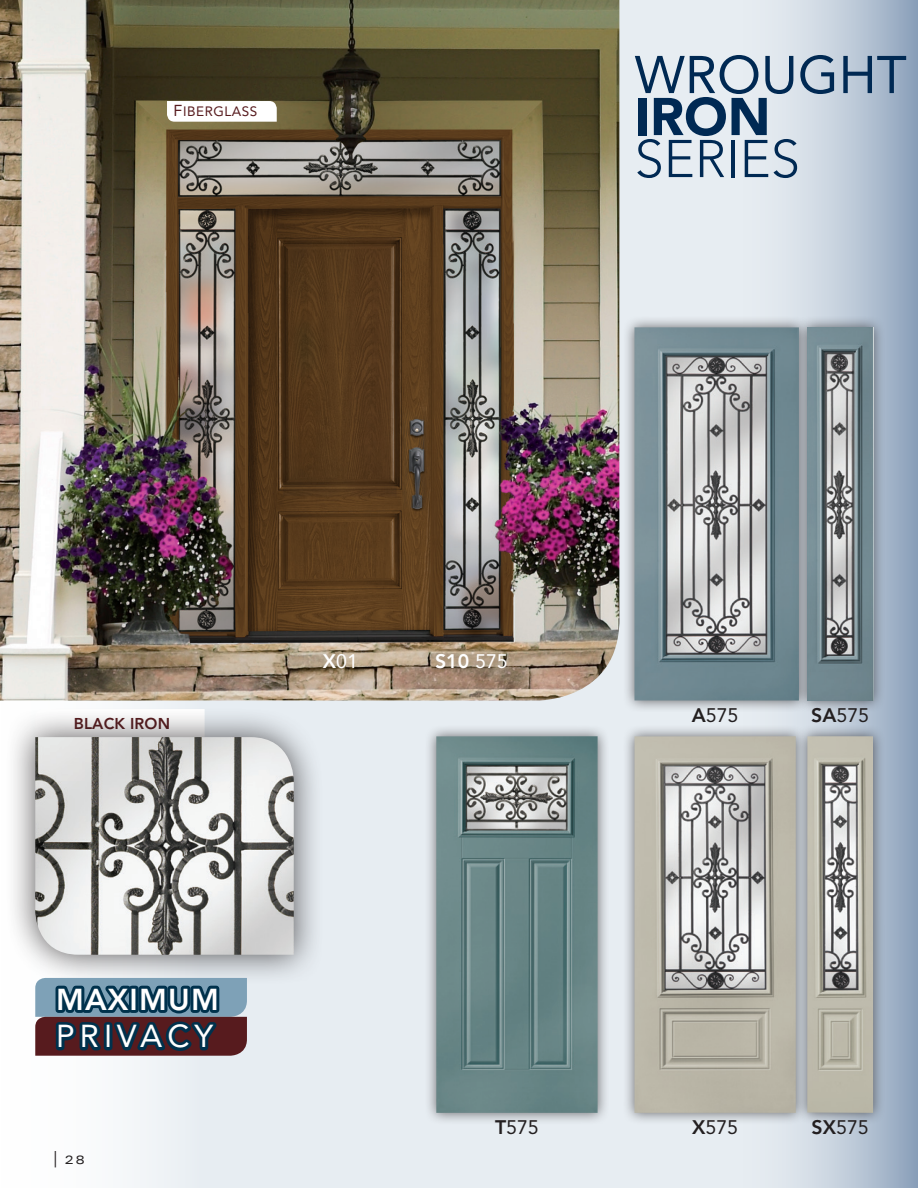
<style>
.page{position:relative;width:918px;height:1188px;background:#e7edf2}
.page>*{position:absolute;margin:0;border:0;box-sizing:border-box;transform-origin:0 0}
.t1{font:52.5px "Avenir";color:#002953}
.t2{font:300 52.5px "Avenir";color:#002953}
.t3{font:900 52.5px "Avenir";color:#002953}
.t4{font:31.5px "Avenir";letter-spacing:.16em;color:#fff}
.t5{font:800 30px "Avenir";letter-spacing:.04em;color:#fff}
.t6{font:19.5px "Avenir";color:#231f20}
.t7{font:800 19.5px "Avenir";color:#fff}
.t8{font:19.5px "Avenir";color:#fff}
.t9{font:800 15.6px "Avenir";letter-spacing:.01em;color:#571b1e}
.t10{font:13.5px "Avenir";letter-spacing:.04em;color:#571b1e}
.t11{font:expanded 12px "Univers";color:#231f20}
.s1{font-size:15.75px}
.s2{font-size:21.6px}
.s3{font-weight:800}
.s4{font-weight:400}
</style>
<div class="page">
<svg style="left:792px;top:0;width:126px;height:1188px;background:#afbed0"></svg>
<div style="left:623px;top:724px;width:185px;height:401px;background:#231f20;opacity:.65"></div>
<img style="left:635px;top:736px;width:160px;height:377px">
<div style="left:424px;top:724px;width:186px;height:401px;background:#231f20;opacity:.65"></div>
<img style="left:436px;top:736px;width:162px;height:377px">
<div style="left:795px;top:724px;width:90px;height:401px;background:#231f20;opacity:.65"></div>
<img style="left:807px;top:736px;width:66px;height:377px">
<div style="left:623px;top:316px;width:188px;height:396px;background:#231f20;opacity:.65"></div>
<img style="left:635px;top:327px;width:160px;height:374px">
<div style="left:795px;top:315px;width:90px;height:397px;background:#231f20;opacity:.65"></div>
<img style="left:807px;top:327px;width:66px;height:374px">
<img style="left:0;top:0;width:619px;height:701px">
<div style="left:167px;top:101px;width:110px;height:21px;background:#fff"></div>
<div style="left:5px;top:707px;width:319px;height:278px;background:#231f20;opacity:.75"></div>
<img style="left:35px;top:737px;width:259px;height:218px">
<svg style="left:35px;top:958px;width:212px;height:119px"></svg>
<p class="t10" style="left:174px;top:104px;width:85px"><span class="s1">F</span>IBERGLASS</p>
<h1 class="t1" style="left:634px;top:44px;width:274px">WROUGHT</h1>
<h1 class="t3" style="left:634px;top:85px;width:138px">IRON</h1>
<h1 class="t2" style="left:634px;top:128px;width:167px">SERIES</h1>
<p class="t9" style="left:74px;top:714px;width:98px">BLACK IRON</p>
<h3 class="t5" style="left:56px;top:982px;width:164px">MAXIMUM</h3>
<h2 class="t4" style="left:56px;top:1018px;width:159px">PRIVACY</h2>
<p class="t11" style="left:54px;top:1152px;width:32px"><span class="s2">|</span> 28</p>
<p class="t8" style="left:323px;top:650px;width:37px"><span class="s3">X</span>01</p>
<p class="t7" style="left:435px;top:650px;width:74px">S10 <span class="s4">575</span></p>
<p class="t6" style="left:692px;top:704px;width:48px"><span class="s3">A</span>575</p>
<p class="t6" style="left:811px;top:704px;width:59px"><span class="s3">SA</span>575</p>
<p class="t6" style="left:495px;top:1116px;width:45px"><span class="s3">T</span>575</p>
<p class="t6" style="left:692px;top:1116px;width:47px"><span class="s3">X</span>575</p>
<p class="t6" style="left:812px;top:1116px;width:59px"><span class="s3">SX</span>575</p>
</div>
